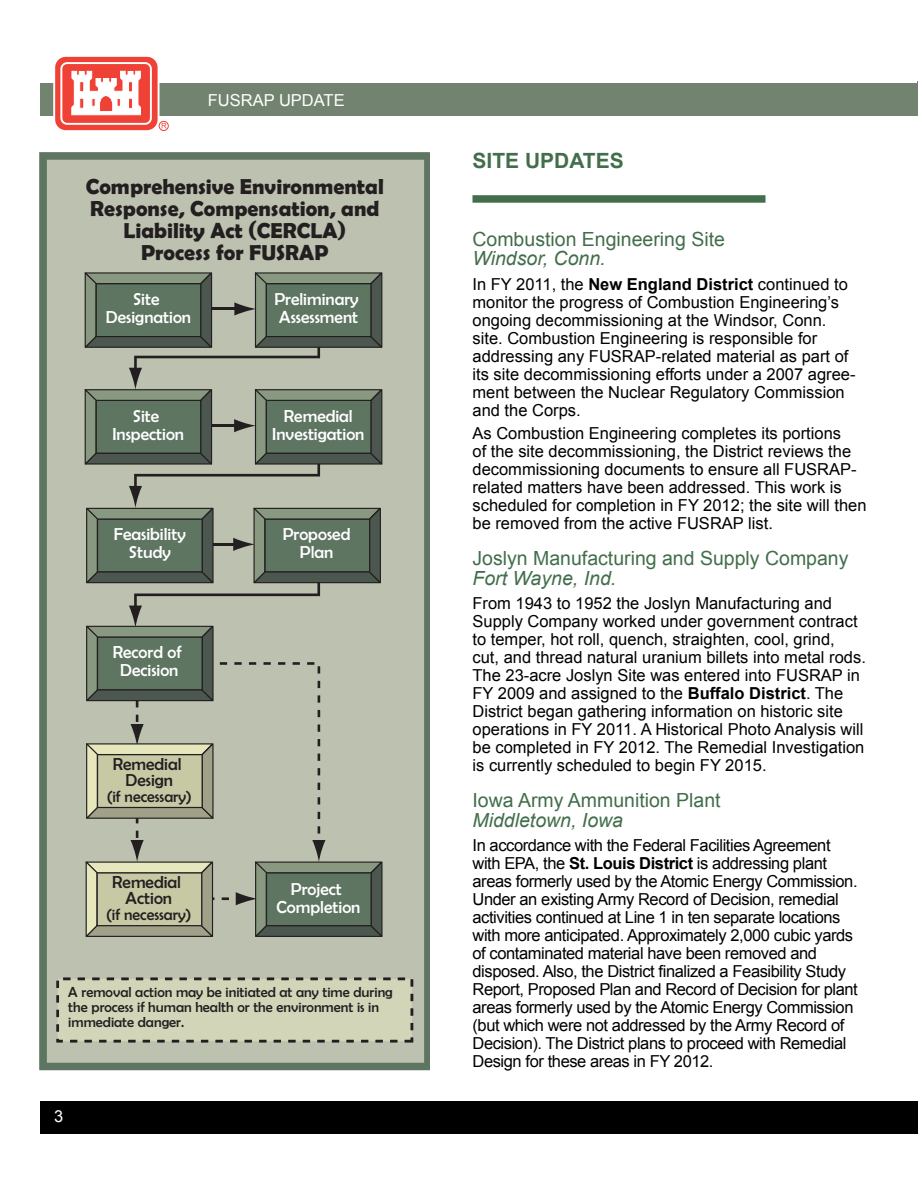
<style>
.page{position:relative;width:918px;height:1188px;background:#fff}
.page>*{position:absolute;margin:0;border:0;box-sizing:border-box;transform-origin:0 0}
.t1{font:700 21.9px/21.9px "Berlin Sans FB Demi";color:#231f20;text-align:center}
.t2{font:700 21px "Arial";color:#426e4b}
.t3{font:19.5px "Arial";color:#426e4b}
.t4{font:italic 19.5px "Arial";color:#426e4b}
.t5{font:17.4px/18px "Berlin Sans FB";color:#fff;text-align:center}
.t6{font:17.4px/16px "Berlin Sans FB";color:#231f20;text-align:center}
.t7{font:16.5px/18px "Arial";color:#000}
.t8{font:16.5px/18px "Arial";letter-spacing:-.025em;color:#000}
.t9{font:16.5px "Arial";color:#fff}
.t10{font:16.05px "Berlin Sans FB";color:#231f20}
.t11{font:14.55px/15.1px "Berlin Sans FB";color:#231f20}
.s1{font-weight:700}
</style>
<div class="page">
<div style="left:40px;top:1101px;width:878px;height:33px;background:#000"></div>
<div style="left:472px;top:195px;width:293px;height:8px;background:#426e4b"></div>
<div style="left:41px;top:83px;width:877px;height:33px;background:#728470"></div>
<hr style="left:917px;top:81px;width:1px;height:33px;background:#728470">
<div style="left:54px;top:56px;width:105px;height:75px;background:#ef4135;border-radius:12px"></div>
<div style="left:53px;top:55px;width:107px;height:77px;border:2px solid #fff;border-radius:12px"></div>
<div style="left:60px;top:62px;width:92px;height:63px;border:2px solid #fff;border-radius:6px"></div>
<svg style="left:71px;top:71px;width:70px;height:44px"></svg>
<svg style="left:162px;top:123px;width:5px;height:5px"></svg>
<div style="left:159px;top:121px;width:10px;height:10px;border:1px solid #ef4135;border-radius:50%"></div>
<svg style="left:39px;top:152px;width:390px;height:918px;fill:#bdc1af"></svg>
<p class="t9" style="left:208px;top:89px;width:138px">FUSRAP UPDATE</p>
<h1 class="t1" style="left:86px;top:175px;width:300px">Comprehensive Environmental<br>Response, Compensation, and<br>Liability Act (CERCLA)<br>Process for FUSRAP</h1>
<p class="t5" style="left:106px;top:290px;width:87px">Site<br>Designation</p>
<p class="t5" style="left:274px;top:290px;width:86px;text-align:left">Preliminary<br>Assessment</p>
<p class="t5" style="left:112px;top:407px;width:73px">Site<br>Inspection</p>
<p class="t5" style="left:272px;top:407px;width:94px">Remedial<br>Investigation</p>
<p class="t5" style="left:114px;top:525px;width:73px">Feasibility<br>Study</p>
<p class="t5" style="left:283px;top:525px;width:69px">Proposed<br>Plan</p>
<p class="t5" style="left:113px;top:643px;width:70px">Record of<br>Decision</p>
<p class="t6" style="left:113px;top:756px;width:70px">Remedial<br>Design</p>
<p class="t10" style="left:107px;top:788px;width:87px">(if necessary)</p>
<p class="t6" style="left:112px;top:874px;width:70px">Remedial<br>Action</p>
<p class="t10" style="left:106px;top:906px;width:87px">(if necessary)</p>
<p class="t5" style="left:277px;top:880px;width:85px">Project<br>Completion</p>
<p class="t11" style="left:68px;top:984px;width:326px">A removal action may be initiated at any time during the process if human health or the environment is in immediate danger.</p>
<p class="t9" style="left:54px;top:1105px;width:11px">3</p>
<p class="t2" style="left:472px;top:147px;width:153px">SITE UPDATES</p>
<p class="t3" style="left:472px;top:226px;width:254px">Combustion Engineering Site</p>
<p class="t4" style="left:472px;top:248px;width:135px">Windsor, Conn.</p>
<p class="t7" style="left:472px;top:275px;width:385px">In FY 2011, the <span class="s1">New England District</span> continued to monitor the progress of Combustion Engineering’s ongoing decommissioning at the Windsor, Conn. site. Combustion Engineering is responsible for addressing any FUSRAP-related material as part of its site decommissioning efforts under a 2007 agree&shy;ment between the Nuclear Regulatory Commission and the Corps.</p>
<p class="t7" style="left:472px;top:425px;width:396px">As Combustion Engineering completes its portions<br>of the site decommissioning, the District reviews the decommissioning documents to ensure all FUSRAP&shy;related matters have been addressed. This work is scheduled for completion in FY 2012; the site will then be removed from the active FUSRAP list.</p>
<p class="t3" style="left:472px;top:545px;width:378px">Joslyn Manufacturing and Supply Company</p>
<p class="t4" style="left:472px;top:567px;width:145px">Fort Wayne, Ind.</p>
<p class="t7" style="left:472px;top:595px;width:395px">From 1943 to 1952 the Joslyn Manufacturing and Supply Company worked under government contract to temper, hot roll, quench, straighten, cool, grind,<br>cut, and thread natural uranium billets into metal rods.<br>The 23-acre Joslyn Site was entered into FUSRAP in FY 2009 and assigned to the <span class="s1">Buffalo District</span>. The District began gathering information on historic site operations in FY 2011. A Historical Photo Analysis will be completed in FY 2012. The Remedial Investigation is currently scheduled to begin FY 2015.</p>
<p class="t3" style="left:472px;top:787px;width:250px">Iowa Army Ammunition Plant</p>
<p class="t4" style="left:472px;top:809px;width:152px">Middletown, Iowa</p>
<p class="t8" style="left:472px;top:837px;width:387px">In accordance with the Federal Facilities Agreement with EPA, the <span class="s1">St. Louis District</span> is addressing plant areas formerly used by the Atomic Energy Commission.<br>Under an existing Army Record of Decision, remedial activities continued at Line 1 in ten separate locations with more anticipated. Approximately 2,000 cubic yards of contaminated material have been removed and disposed. Also, the District finalized a Feasibility Study Report, Proposed Plan and Record of Decision for plant areas formerly used by the Atomic Energy Commission (but which were not addressed by the Army Record of Decision). The District plans to proceed with Remedial Design for these areas in FY 2012.</p>
</div>
